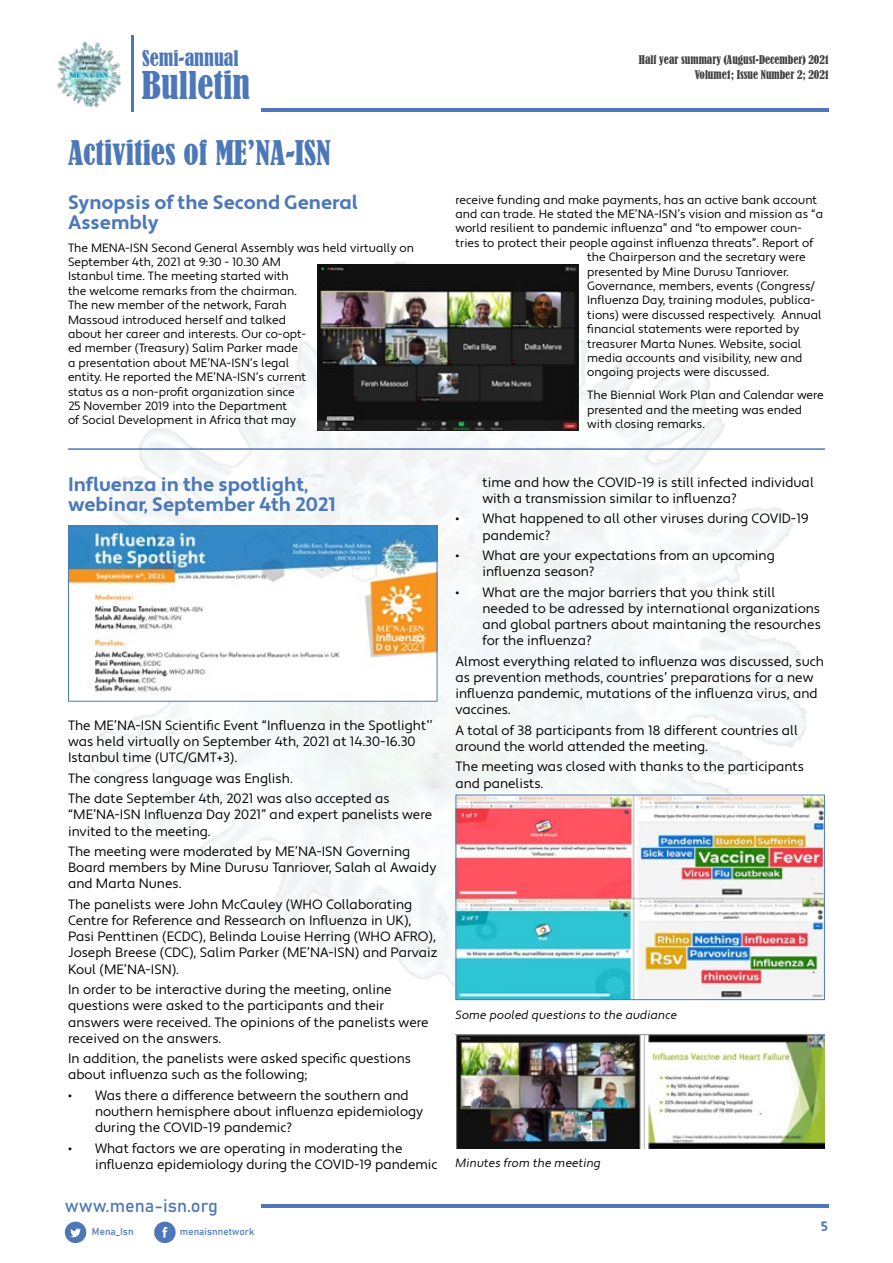
<style>
.page{position:relative;width:893px;height:1263px;background:#fff}
.page>*{position:absolute;margin:0;border:0;box-sizing:border-box;transform-origin:0 0}
.t1{font:condensed 35.85px "Bernard";color:#4d77b8}
.t2{font:condensed 31.8px "Bernard";color:#4d78b8}
.t3{font:condensed 20.1px "Bernard";color:#4d77b8}
.t4{font:700 19.5px/19.5px "Apertura";color:#4d78b8}
.t5{font:18px "Bahnschrift";color:#4d77b8}
.t6{font:13.5px/16.2px "Apertura";color:#000}
.t7{font:700 13.5px "Apertura";color:#4d78b8}
.t8{font:12px/14.4px "Apertura";color:#000}
.t9{font:12px "Apertura Obliq";color:#000}
.t10{font:condensed 11.25px/14.5px "Bernard";color:#404041;text-align:right}
.t11{font:9.9px "Bahnschrift";color:#4d77b8}
</style>
<div class="page">
<img style="left:89px;top:262px;width:732px;height:739px">
<img style="left:57px;top:41px;width:65px;height:67px">
<hr style="left:131px;top:36px;width:2px;height:76px;background:#4d77b8">
<svg style="left:154px;top:1221px;width:22px;height:22px"></svg>
<svg style="left:65px;top:1221px;width:21px;height:22px"></svg>
<hr style="left:262px;top:108px;width:567px;height:4px;background:#4d77b8">
<hr style="left:262px;top:1204px;width:567px;height:4px;background:#4d77b8">
<img style="left:457px;top:797px;width:366px;height:201px">
<div style="left:455px;top:795px;width:370px;height:205px;border:1px solid #4d78b8"></div>
<img style="left:455px;top:1034px;width:370px;height:114px">
<img style="left:317px;top:265px;width:262px;height:165px">
<img style="left:70px;top:527px;width:365px;height:173px">
<div style="left:68px;top:525px;width:369px;height:177px;border:1px solid #4d78b8"></div>
<hr style="left:68px;top:448px;width:757px;height:2px;background:#4d78b8">
<hr style="left:892px;top:910px;width:1px;height:30px;background:#4d78b8">
<h3 class="t3" style="left:142px;top:46px;width:98px">Semi-annual</h3>
<p class="t10" style="left:639px;top:53px;width:192px">Half year summary (August-December) 2021<br>Volume1; Issue Number 2; 2021</p>
<h1 class="t1" style="left:142px;top:65px;width:110px">Bulletin</h1>
<h2 class="t2" style="left:68px;top:135px;width:264px">Activities of ME’NA-ISN</h2>
<h3 class="t4" style="left:68px;top:193px;width:291px">Synopsis of the Second General<br>Assembly</h3>
<p class="t8" style="left:68px;top:241px;width:347px">The MENA-ISN Second General Assembly was held virtually on September 4th, 2021 at 9:30 - 10.30 AM<br>Istanbul time. The meeting started with<br>the welcome remarks from the chairman.<br>The new member of the network, Farah<br>Massoud introduced herself and talked<br>about her career and interests. Our co-opt-<br>ed member (Treasury) Salim Parker made<br>a presentation about ME’NA-ISN’s legal<br>entity. He reported the ME’NA-ISN’s current<br>status as a non-profit organization since<br>25 November 2019 into the Department<br>of Social Development in Africa that may</p>
<h3 class="t4" style="left:68px;top:475px;width:269px">Influenza in the spotlight, webinar, September 4th 2021</h3>
<p class="t6" style="left:68px;top:717px;width:366px">The ME’NA-ISN Scientific Event “Influenza in the Spotlight’’ was held virtually on September 4th, 2021 at 14.30-16.30<br>Istanbul time (UTC/GMT+3).</p>
<p class="t6" style="left:68px;top:768px;width:323px;line-height:20.4px">The congress language was English.<br>The date September 4th, 2021 was also accepted as</p>
<p class="t6" style="left:68px;top:807px;width:366px">“ME’NA-ISN Influenza Day 2021” and expert panelists were invited to the meeting.</p>
<p class="t6" style="left:68px;top:844px;width:370px">The meeting were moderated by ME’NA-ISN Governing<br>Board members by Mine Durusu Tanriover, Salah al Awaidy and Marta Nunes.</p>
<p class="t6" style="left:68px;top:896px;width:371px">The panelists were John McCauley (WHO Collaborating Centre for Reference and Ressearch on Influenza in UK), Pasi Penttinen (ECDC), Belinda Louise Herring (WHO AFRO), Joseph Breese (CDC), Salim Parker (ME’NA-ISN) and Parvaiz Koul (ME’NA-ISN).</p>
<p class="t6" style="left:68px;top:982px;width:362px">In order to be interactive during the meeting, online questions were asked to the participants and their answers were received. The opinions of the panelists were received on the answers.</p>
<p class="t6" style="left:68px;top:1051px;width:344px">In addition, the panelists were asked specific questions about influenza such as the following;</p>
<p class="t6" style="left:95px;top:1087px;width:330px;text-indent:-27px">• Was there a difference betweern the southern and nouthern hemisphere about influenza epidemiology during the COVID-19 pandemic?</p>
<p class="t6" style="left:95px;top:1140px;width:344px;text-indent:-27px">• What factors we are operating in moderating the influenza epidemiology during the COVID-19 pandemic</p>
<h3 class="t5" style="left:65px;top:1192px;width:155px">www.mena-isn.org</h3>
<p class="t11" style="left:92px;top:1224px;width:43px">Mena_Isn</p>
<p class="t11" style="left:180px;top:1224px;width:76px">menaisnnetwork</p>
<p class="t8" style="left:455px;top:193px;width:363px">receive funding and make payments, has an active bank account</p>
<p class="t8" style="left:455px;top:207px;width:369px">and can trade. He stated the ME’NA-ISN’s vision and mission as “a</p>
<p class="t8" style="left:455px;top:221px;width:348px">world resilient to pandemic influenza” and “to empower coun-</p>
<p class="t8" style="left:455px;top:236px;width:359px">tries to protect their people against influenza threats”. Report of</p>
<p class="t8" style="left:587px;top:250px;width:220px">the Chairperson and the secretary were</p>
<p class="t8" style="left:587px;top:265px;width:203px">presented by Mine Durusu Tanriover.</p>
<p class="t8" style="left:587px;top:279px;width:229px">Governance, members, events (Congress/</p>
<p class="t8" style="left:587px;top:293px;width:230px">Influenza Day, training modules, publica-</p>
<p class="t8" style="left:587px;top:308px;width:236px">tions) were discussed respectively. Annual</p>
<p class="t8" style="left:587px;top:322px;width:214px">financial statements were reported by</p>
<p class="t8" style="left:587px;top:337px;width:216px">treasurer Marta Nunes. Website, social</p>
<p class="t8" style="left:587px;top:351px;width:217px">media accounts and visibility, new and</p>
<p class="t8" style="left:587px;top:365px;width:184px">ongoing projects were discussed.</p>
<p class="t8" style="left:587px;top:388px;width:238px">The Biennial Work Plan and Calendar were presented and the meeting was ended with closing remarks.</p>
<p class="t6" style="left:482px;top:474px;width:333px">time and how the COVID-19 is still infected individual with a transmission similar to influenza?</p>
<p class="t6" style="left:482px;top:511px;width:328px;text-indent:-27px">• What happened to all other viruses during COVID-19 pandemic?</p>
<p class="t6" style="left:482px;top:548px;width:294px;text-indent:-27px">• What are your expectations from an upcoming influenza season?</p>
<p class="t6" style="left:482px;top:584px;width:340px;text-indent:-27px">• What are the major barriers that you think still needed to be adressed by international organizations and global partners about maintaning the resourches for the influenza?</p>
<p class="t6" style="left:455px;top:653px;width:370px">Almost everything related to influenza was discussed, such as prevention methods, countries’ preparations for a new influenza pandemic, mutations of the influenza virus, and vaccines.</p>
<p class="t6" style="left:455px;top:722px;width:344px">A total of 38 participants from 18 different countries all around the world attended the meeting.</p>
<p class="t6" style="left:455px;top:759px;width:350px">The meeting was closed with thanks to the participants and panelists.</p>
<p class="t9" style="left:455px;top:1007px;width:223px">Some pooled questions to the audiance</p>
<p class="t9" style="left:455px;top:1156px;width:147px">Minutes from the meeting</p>
<p class="t7" style="left:821px;top:1218px;width:8px">5</p>
</div>
